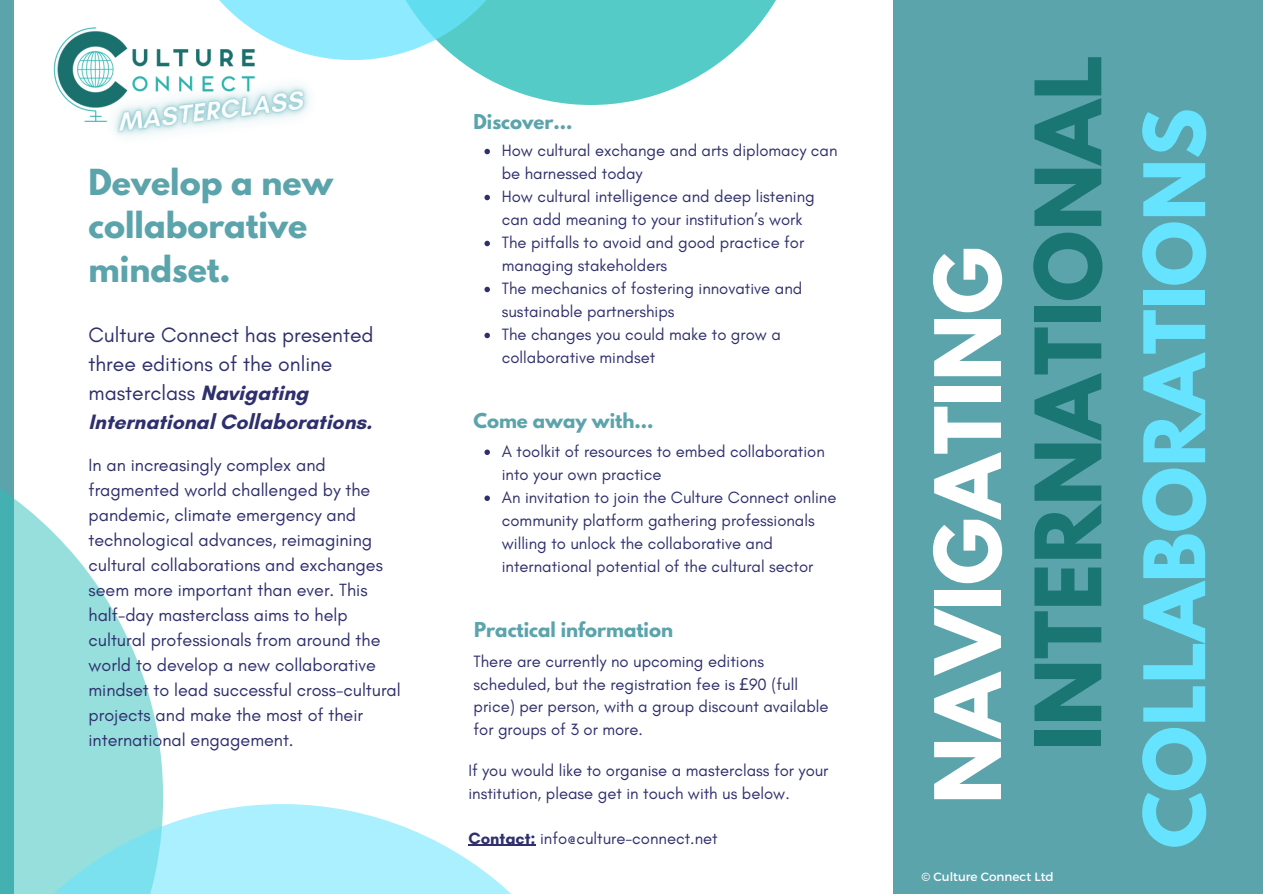
<style>
.page{position:relative;width:1263px;height:894px;background:#fff}
.page>*{position:absolute;margin:0;border:0;box-sizing:border-box;transform-origin:0 0}
.t1{font:700 81px "League Spartan";color:#1a7672}
.t2{font:700 81px "League Spartan";color:#fff}
.t3{font:700 75px "League Spartan";color:#66e4ff}
.t4{font:700 31.8px/43.8px "League Spartan";color:#5ca4ac}
.t5{font:21.15px/29px "Glacial Indifference";color:#2f2f6e}
.t6{font:700 18.15px "League Spartan";color:#5ca4ac}
.t7{font:18px/25px "Glacial Indifference";color:#2f2f6e}
.t8{font:16.65px/23px "Glacial Indifference";color:#2f2f6e}
.t9{font:12px "Montserrat";color:#fff}
.s1{font-weight:700}
.s2{font-family:"Noto Sans"}
</style>
<div class="page">
<div style="left:0;top:0;width:1263px;height:893px;background:#5ca4ac"></div>
<div style="left:14px;top:0;width:879px;height:893px;background:#fff"></div>
<svg style="left:0;top:489px;width:163px;height:314px;fill:#96dfdc"></svg>
<svg style="left:0;top:803px;width:536px;height:90px;fill:#abf0ff"></svg>
<svg style="left:459px;top:0;width:317px;height:105px;fill:#55cbc7"></svg>
<svg style="left:292px;top:0;width:239px;height:60px;background:#7bdfea"></svg>
<svg style="left:484px;top:449px;width:6px;height:6px"></svg>
<svg style="left:484px;top:495px;width:6px;height:6px"></svg>
<svg style="left:484px;top:149px;width:6px;height:5px"></svg>
<svg style="left:484px;top:195px;width:6px;height:5px"></svg>
<svg style="left:484px;top:241px;width:6px;height:5px"></svg>
<svg style="left:484px;top:287px;width:6px;height:5px"></svg>
<svg style="left:484px;top:332px;width:6px;height:6px"></svg>
<img style="left:53px;top:0;width:239px;height:107px">
<img style="left:76px;top:44px;width:272px;height:93px">
<hr style="left:468px;top:844px;width:68px;height:1px;background:#2f2f6e">
<h3 class="t4" style="left:89px;top:164px;width:246px">Develop a new collaborative mindset.</h3>
<p class="t5" style="left:89px;top:320px;width:287px">Culture Connect has presented three editions of the online masterclass <span class="s1">Navigating<br>International Collaborations.</span></p>
<p class="t7" style="left:89px;top:452px;width:314px">In an increasingly complex and fragmented world challenged by the pandemic, climate emergency and technological advances, reimagining cultural collaborations and exchanges seem more important than ever. This half-day masterclass aims to help cultural professionals from around the world to develop a new collaborative mindset to lead successful cross-cultural projects and make the most of their international engagement.</p>
<p class="t6" style="left:473px;top:112px;width:101px">Discover...</p>
<p class="t8" style="left:502px;top:139px;width:337px">How cultural exchange and arts diplomacy can be harnessed today<br>How cultural intelligence and deep listening can add meaning to your institution’s work<br>The pitfalls to avoid and good practice for managing stakeholders<br>The mechanics of fostering innovative and sustainable partnerships<br>The changes you could make to grow a collaborative mindset</p>
<p class="t6" style="left:473px;top:412px;width:181px">Come away with...</p>
<p class="t8" style="left:502px;top:440px;width:336px">A toolkit of resources to embed collaboration into your own practice<br>An invitation to join the Culture Connect online community platform gathering professionals willing to unlock the collaborative and international potential of the cultural sector</p>
<p class="t6" style="left:474px;top:620px;width:200px">Practical information</p>
<p class="t8" style="left:473px;top:650px;width:357px;line-height:22.5px">There are currently no upcoming editions scheduled, but the registration fee is <span class="s2">£</span>90 (full price) per person, with a group discount available for groups of 3 or more.</p>
<p class="t8" style="left:468px;top:758px;width:362px;line-height:22.5px">If you would like to organise a masterclass for your institution, please get in touch with us below.</p>
<p class="t8" style="left:468px;top:826px;width:251px"><span class="s1">Contact:</span> info@culture-connect.net</p>
<h1 class="t2" style="left:928px;top:803px;width:558px;rotate:-90deg">NAVIGATING</h1>
<h1 class="t1" style="left:1028px;top:750px;width:697px;rotate:-90deg">INTERNATIONAL</h1>
<p class="t9" style="left:921px;top:868px;width:134px">© Culture Connect Ltd</p>
<h2 class="t3" style="left:1138px;top:848px;width:741px;rotate:-90deg">COLLABORATIONS</h2>
</div>
